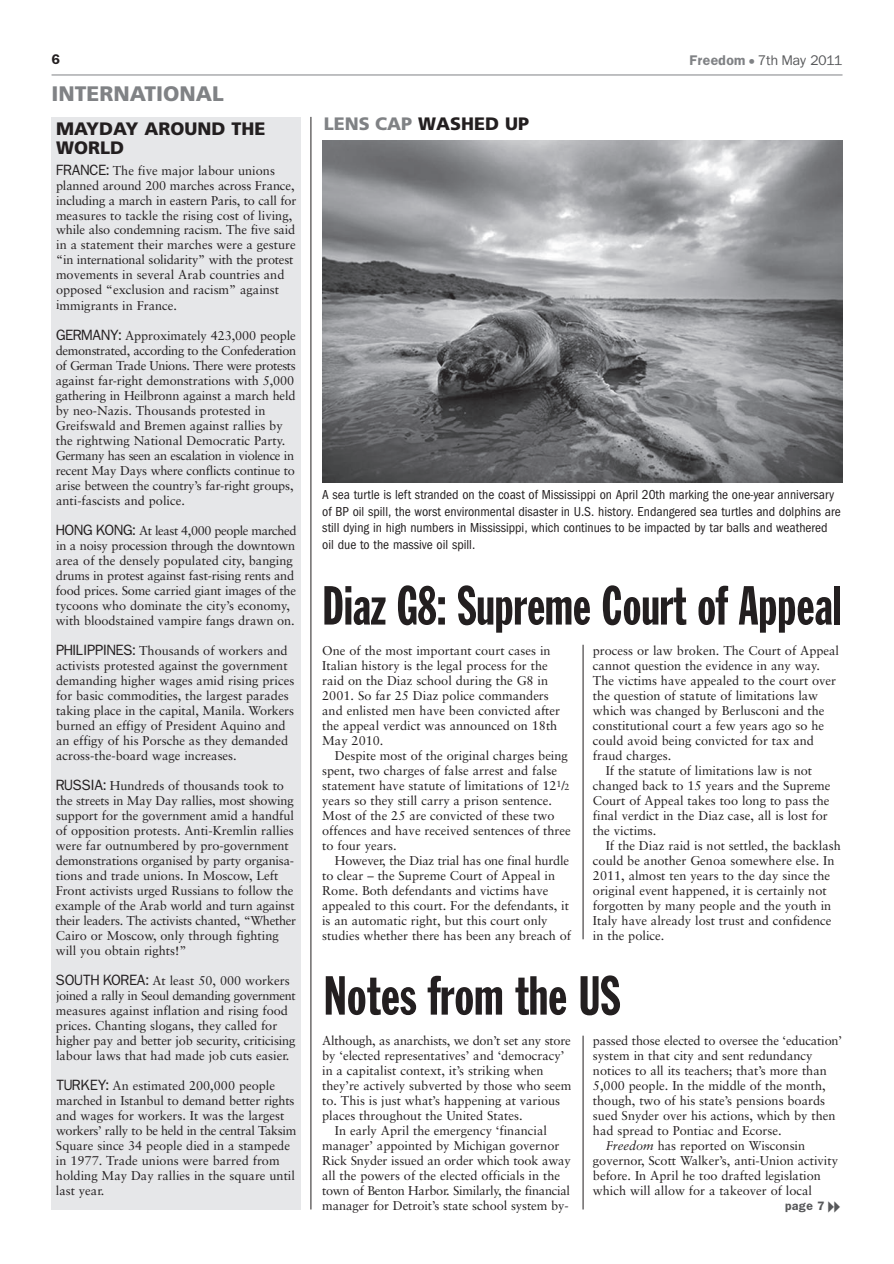
<style>
.page{position:relative;width:894px;height:1264px;background:#fff}
.page>*{position:absolute;margin:0;border:0;box-sizing:border-box;transform-origin:0 0}
.t1{font:54px "Franklin Gothic Extra Cond";color:#231f20;scale:.95 1}
.t2{font:54px "Franklin Gothic Extra Cond";color:#231f20}
.t3{font:900 21px "Frutiger";color:#808285}
.t4{font:900 18px/19.5px "Frutiger";color:#231f20}
.t5{font:condensed 13.5px/16.6px "Franklin Gothic";color:#231f20}
.t6{font:12.75px/15px "Sabon";color:#231f20}
.t7{font:12.75px "Sabon";letter-spacing:-.02em;color:#231f20}
.t8{font:12px "Franklin";color:#57585a}
.t9{font:12px "Franklin Demi";color:#231f20}
.t10{font:10.5px "Franklin Demi";color:#57585a}
.s1{font-family:"Franklin Demi";color:#808285}
.s2{color:#808285}
.s3{font-family:"Franklin"}
.s4{font-size:9px}
.s5{font-style:italic}
</style>
<div class="page">
<hr style="left:52px;top:75px;width:790px;height:1px;background:#808285">
<div style="left:52px;top:117px;width:249px;height:1092px;background:#e6e7e9"></div>
<hr style="left:311px;top:117px;width:1px;height:1092px;background:#231f20">
<hr style="left:583px;top:1036px;width:1px;height:173px;background:#231f20">
<img style="left:322px;top:140px;width:520px;height:343px">
<hr style="left:583px;top:645px;width:1px;height:294px;background:#231f20">
<p class="t9" style="left:52px;top:53px;width:10px">6</p>
<p class="t8" style="left:689px;top:54px;width:154px"><span class="s1">Freedom</span> <span class="s2">•</span> 7th May 2011</p>
<h2 class="t3" style="left:51px;top:86px;width:174px">INTERNATIONAL</h2>
<h3 class="t4" style="left:56px;top:120px;width:211px">MAYDAY AROUND THE<br>WORLD</h3>
<p class="t6" style="left:56px;top:164px;width:242px"><span class="s3">FRANCE:</span> The five major labour unions planned around 200 marches across France, including a march in eastern Paris, to call for measures to tackle the rising cost of living, while also condemning racism. The five said in a statement their marches were a gesture “in international solidarity” with the protest movements in several Arab countries and opposed “exclusion and racism” against immigrants in France.</p>
<p class="t6" style="left:56px;top:329px;width:242px"><span class="s3">GERMANY:</span> Approximately 423,000 people demonstrated, according to the Confederation of German Trade Unions. There were protests against far-right demonstrations with 5,000 gathering in Heilbronn against a march held by neo-Nazis. Thousands protested in Greifswald and Bremen against rallies by the rightwing National Democratic Party.<br>Germany has seen an escalation in violence in recent May Days where conflicts continue to arise between the country’s far-right groups, anti-fascists and police.</p>
<p class="t6" style="left:56px;top:524px;width:242px"><span class="s3">HONG KONG:</span> At least 4,000 people marched in a noisy procession through the down town area of the densely populated city, banging drums in protest against fast-rising rents and food prices. Some carried giant images of the tycoons who dominate the city’s economy, with bloodstained vampire fangs drawn on.</p>
<p class="t6" style="left:56px;top:644px;width:240px"><span class="s3">PHILIPPINES:</span> Thousands of workers and activists protested against the government demanding higher wages amid rising prices for basic commodities, the largest parades taking place in the capital, Manila. Workers burned an effigy of President Aquino and an effigy of his Porsche as they demanded across-the-board wage increases.</p>
<p class="t6" style="left:56px;top:779px;width:242px"><span class="s3">RUSSIA:</span> Hundreds of thousands took to the streets in May Day rallies, most showing support for the government amid a handful of opposition protests. Anti-Kremlin rallies were far outnumbered by pro-government demonstrations organised by party organisa - tions and trade unions. In Moscow, Left Front activists urged Russians to follow the example of the Arab world and turn against their leaders. The activists chanted, “Whether Cairo or Moscow, only through fighting will you obtain rights!”</p>
<p class="t6" style="left:56px;top:974px;width:241px"><span class="s3">SOUTH KOREA:</span> At least 50, 000 workers joined a rally in Seoul demanding government measures against inflation and rising food prices. Chanting slogans, they called for higher pay and better job security, criticising labour laws that had made job cuts easier.</p>
<p class="t6" style="left:56px;top:1079px;width:242px"><span class="s3">TURKEY:</span> An estimated 200,000 people marched in Istanbul to demand better rights and wages for workers. It was the largest workers’ rally to be held in the central Taksim Square since 34 people died in a stampede in 1977. Trade unions were barred from holding May Day rallies in the square until last year.</p>
<h3 class="t4" style="left:324px;top:115px;width:207px"><span class="s2">LENS CAP</span> WASHED UP</h3>
<p class="t5" style="left:322px;top:486px;width:520px">A sea turtle is left stranded on the coast of Mississippi on April 20th marking the one-year anniversary of BP oil spill, the worst environmental disaster in U.S. history. Endangered sea turtles and dolphins are still dying in high numbers in Mississippi, which continues to be impacted by tar balls and weathered oil due to the massive oil spill.</p>
<h1 class="t1" style="left:322px;top:586px;width:547px">Diaz G8: Supreme Court of Appeal</h1>
<p class="t6" style="left:322px;top:644px;width:239px">One of the most important court cases in Italian history is the legal process for the raid on the Diaz school during the G8 in 2001. So far 25 Diaz police commanders and enlisted men have been convicted after the appeal verdict was announced on 18th May 2010.</p>
<p class="t6" style="left:322px;top:749px;width:250px;text-indent:13px">Despite most of the original charges being spent, two charges of false arrest and false statement have statute of limitations of 12<sup>1</sup>/<span class="s4">2 </span>years so they still carry a prison sentence.<br>Most of the 25 are convicted of these two offences and have received sentences of three to four years.</p>
<p class="t6" style="left:322px;top:854px;width:250px;text-indent:13px">However, the Diaz trial has one final hurdle to clear – the Supreme Court of Appeal in Rome. Both defendants and victims have appealed to this court. For the defendants, it is an automatic right, but this court only studies whether there has been any breach of</p>
<p class="t6" style="left:593px;top:644px;width:248px">process or law broken. The Court of Appeal</p>
<p class="t6" style="left:593px;top:659px;width:228px">cannot question the evidence in any way.</p>
<p class="t6" style="left:593px;top:674px;width:245px">The victims have appealed to the court over</p>
<p class="t6" style="left:593px;top:689px;width:227px">the question of statute of limitations law</p>
<p class="t6" style="left:593px;top:704px;width:233px">which was changed by Berlusconi and the</p>
<p class="t6" style="left:593px;top:719px;width:233px">constitutional court a few years ago so he</p>
<p class="t6" style="left:593px;top:734px;width:222px">could avoid being convicted for tax and</p>
<p class="t6" style="left:593px;top:749px;width:80px">fraud charges.</p>
<p class="t6" style="left:606px;top:764px;width:208px">If the statute of limitations law is not</p>
<p class="t6" style="left:593px;top:779px;width:239px">changed back to 15 years and the Supreme</p>
<p class="t6" style="left:593px;top:794px;width:238px">Court of Appeal takes too long to pass the</p>
<p class="t6" style="left:593px;top:809px;width:236px">final verdict in the Diaz case, all is lost for</p>
<p class="t6" style="left:593px;top:824px;width:65px">the victims.</p>
<p class="t6" style="left:606px;top:839px;width:237px">If the Diaz raid is not settled, the backlash</p>
<p class="t6" style="left:593px;top:854px;width:243px">could be another Genoa somewhere else. In</p>
<p class="t6" style="left:593px;top:869px;width:239px">2011, almost ten years to the day since the</p>
<p class="t6" style="left:593px;top:884px;width:235px">original event happened, it is certainly not</p>
<p class="t6" style="left:593px;top:899px;width:240px">forgotten by many people and the youth in</p>
<p class="t6" style="left:593px;top:914px;width:240px">Italy have already lost trust and confidence</p>
<p class="t6" style="left:593px;top:929px;width:73px">in the police.</p>
<h1 class="t2" style="left:324px;top:976px;width:298px">Notes from the US</h1>
<p class="t6" style="left:322px;top:1034px;width:250px">Although, as anarchists, we don’t set any store</p>
<p class="t6" style="left:322px;top:1049px;width:244px">by ‘elected representatives’ and ‘democracy’</p>
<p class="t6" style="left:322px;top:1064px;width:223px">in a capitalist context, it’s striking when</p>
<p class="t6" style="left:322px;top:1079px;width:251px">they’re actively subverted by those who seem</p>
<p class="t6" style="left:322px;top:1094px;width:240px">to. This is just what’s happening at various</p>
<p class="t6" style="left:322px;top:1109px;width:202px">places throughout the United States.</p>
<p class="t6" style="left:335px;top:1124px;width:214px">In early April the emergency ‘financial</p>
<p class="t6" style="left:322px;top:1139px;width:239px">manager’ appointed by Michigan governor</p>
<p class="t6" style="left:322px;top:1154px;width:250px">Rick Snyder issued an order which took away</p>
<p class="t6" style="left:322px;top:1169px;width:240px">all the powers of the elected officials in the</p>
<p class="t7" style="left:322px;top:1185px;width:249px">town of Benton Harbor. Similarly, the financial</p>
<p class="t6" style="left:322px;top:1199px;width:248px">manager for Detroit’s state school system by -</p>
<p class="t6" style="left:593px;top:1034px;width:251px">passed those elected to oversee the ‘education’</p>
<p class="t6" style="left:593px;top:1049px;width:221px">system in that city and sent redundancy</p>
<p class="t6" style="left:593px;top:1064px;width:235px">notices to all its teachers; that’s more than</p>
<p class="t6" style="left:593px;top:1079px;width:234px">5,000 people. In the middle of the month,</p>
<p class="t6" style="left:593px;top:1094px;width:234px">though, two of his state’s pensions boards</p>
<p class="t6" style="left:593px;top:1109px;width:244px">sued Snyder over his actions, which by then</p>
<p class="t6" style="left:593px;top:1124px;width:190px">had spread to Pontiac and Ecorse.</p>
<p class="t6" style="left:606px;top:1139px;width:201px"><span class="s5">Freedom</span> has reported on Wisconsin</p>
<p class="t6" style="left:593px;top:1154px;width:247px">governor, Scott Walker’s, anti-Union activity</p>
<p class="t6" style="left:593px;top:1169px;width:230px">before. In April he too drafted legislation</p>
<p class="t6" style="left:593px;top:1184px;width:221px">which will allow for a takeover of local</p>
<p class="t10" style="left:785px;top:1200px;width:41px">page 7</p>
</div>
